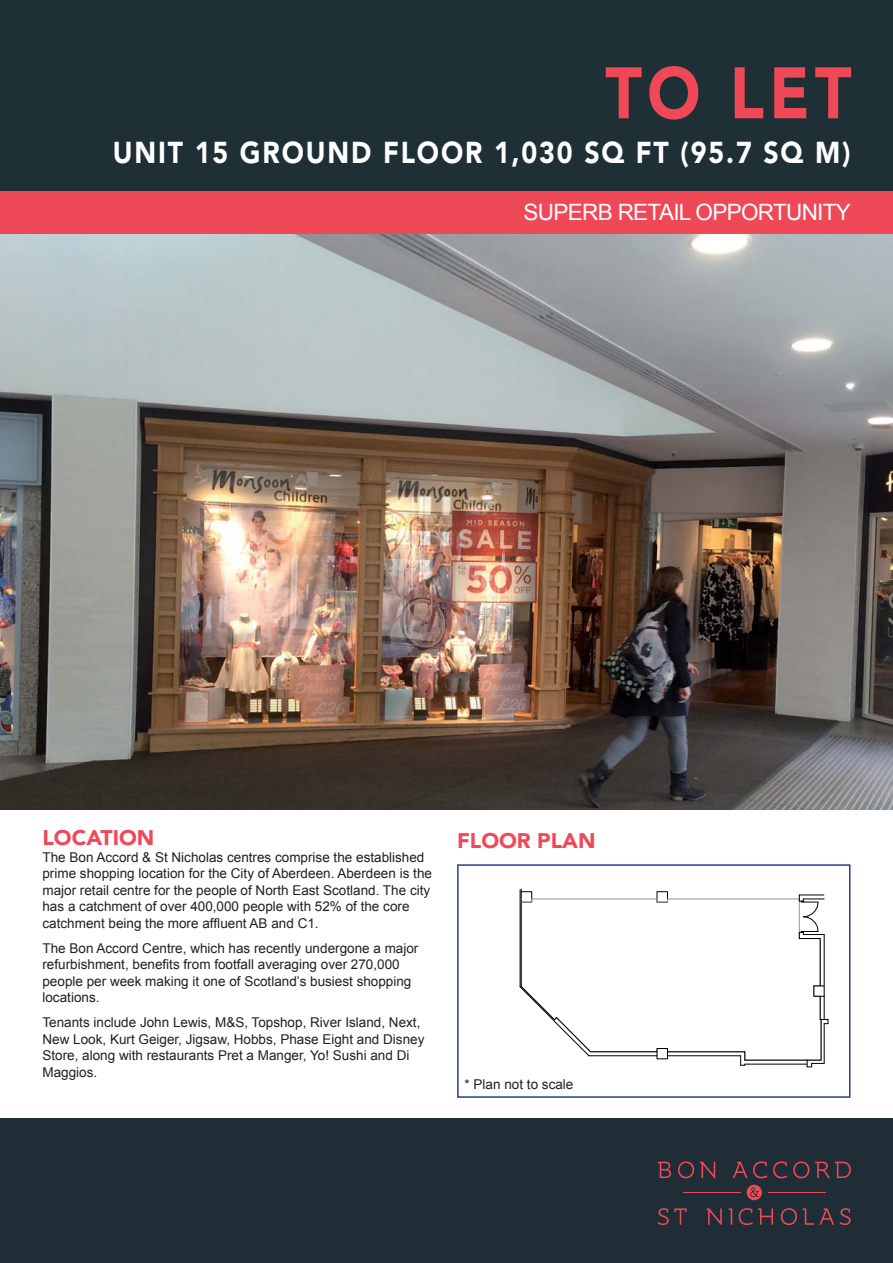
<style>
.page{position:relative;width:893px;height:1263px;background:#fff}
.page>*{position:absolute;margin:0;border:0;box-sizing:border-box;transform-origin:0 0}
.t1{font:900 72px "Avenir LT Std";color:#ef4857;scale:.89 1}
.t2{font:900 30px "Avenir LT Std";letter-spacing:.07em;color:#fff;scale:.89 1}
.t3{font:22.5px "Arial";letter-spacing:-.03em;color:#fff}
.t4{font:900 21px "Avenir LT Std";color:#ef4857}
.t5{font:13.5px/16.5px "Arial";color:#231f20}
</style>
<div class="page">
<div style="left:0;top:0;width:893px;height:809px;background:#1e2f36"></div>
<div style="left:0;top:191px;width:893px;height:44px;background:#ef4857"></div>
<div style="left:0;top:1119px;width:893px;height:144px;background:#1f2e36"></div>
<svg style="left:658px;top:1162px;width:13px;height:16px"></svg>
<svg style="left:678px;top:1161px;width:16px;height:17px"></svg>
<svg style="left:700px;top:1162px;width:15px;height:16px"></svg>
<svg style="left:733px;top:1162px;width:14px;height:16px"></svg>
<svg style="left:753px;top:1161px;width:14px;height:17px"></svg>
<svg style="left:773px;top:1161px;width:14px;height:17px"></svg>
<svg style="left:793px;top:1161px;width:16px;height:17px"></svg>
<svg style="left:815px;top:1162px;width:36px;height:16px"></svg>
<svg style="left:658px;top:1208px;width:29px;height:17px"></svg>
<svg style="left:706px;top:1208px;width:16px;height:17px"></svg>
<svg style="left:729px;top:1208px;width:3px;height:17px"></svg>
<svg style="left:739px;top:1208px;width:13px;height:17px"></svg>
<svg style="left:758px;top:1208px;width:15px;height:17px"></svg>
<svg style="left:781px;top:1208px;width:16px;height:17px"></svg>
<svg style="left:803px;top:1208px;width:31px;height:17px"></svg>
<svg style="left:840px;top:1208px;width:10px;height:17px"></svg>
<hr style="left:683px;top:1192px;width:57px;height:1px;background:#ef4857">
<hr style="left:768px;top:1192px;width:57px;height:1px;background:#ef4857">
<svg style="left:747px;top:1185px;width:15px;height:15px"></svg>
<img style="left:0;top:235px;width:893px;height:574px">
<svg style="left:656px;top:899px;width:165px;height:161px"></svg>
<hr style="left:667px;top:1056px;width:74px;height:1px;background:#000">
<hr style="left:667px;top:1052px;width:78px;height:1px;background:#000">
<hr style="left:745px;top:1060px;width:62px;height:1px;background:#000">
<hr style="left:824px;top:1024px;width:1px;height:39px;background:#000">
<hr style="left:821px;top:1019px;width:1px;height:41px;background:#000">
<hr style="left:745px;top:1064px;width:62px;height:1px;background:#000">
<svg style="left:807px;top:1060px;width:17px;height:8px"></svg>
<svg style="left:740px;top:1052px;width:5px;height:14px"></svg>
<hr style="left:824px;top:935px;width:1px;height:51px;background:#000">
<hr style="left:820px;top:939px;width:1px;height:47px;background:#000">
<svg style="left:813px;top:986px;width:16px;height:38px"></svg>
<svg style="left:799px;top:895px;width:25px;height:44px"></svg>
<svg style="left:519px;top:889px;width:149px;height:170px"></svg>
<div style="left:457px;top:864px;width:393px;height:234px;border:2px solid #25408e"></div>
<h1 class="t1" style="left:605px;top:58px;width:278px">TO LET</h1>
<h2 class="t2" style="left:113px;top:138px;width:830px">UNIT 15 GROUND FLOOR 1,030 SQ FT (95.7 SQ M)</h2>
<h3 class="t3" style="left:524px;top:199px;width:329px">SUPERB RETAIL OPPORTUNITY</h3>
<h3 class="t4" style="left:42px;top:828px;width:113px">LOCATION</h3>
<p class="t5" style="left:42px;top:849px;width:391px">The Bon Accord &amp; St Nicholas centres comprise the established prime shopping location for the City of Aberdeen. Aberdeen is the major retail centre for the people of North East Scotland. The city has a catchment of over 400,000 people with 52% of the core catchment being the more affluent AB and C1.</p>
<p class="t5" style="left:42px;top:940px;width:377px">The Bon Accord Centre, which has recently undergone a major refurbishment, benefits from footfall averaging over 270,000 people per week making it one of Scotland’s busiest shopping locations.</p>
<p class="t5" style="left:42px;top:1014px;width:383px">Tenants include John Lewis, M&amp;S, Topshop, River Island, Next, New Look, Kurt Geiger, Jigsaw, Hobbs, Phase Eight and Disney Store, along with restaurants Pret a Manger, Yo! Sushi and Di Maggios.</p>
<h3 class="t4" style="left:457px;top:830px;width:140px">FLOOR PLAN</h3>
<p class="t5" style="left:465px;top:1076px;width:110px">* Plan not to scale</p>
</div>
